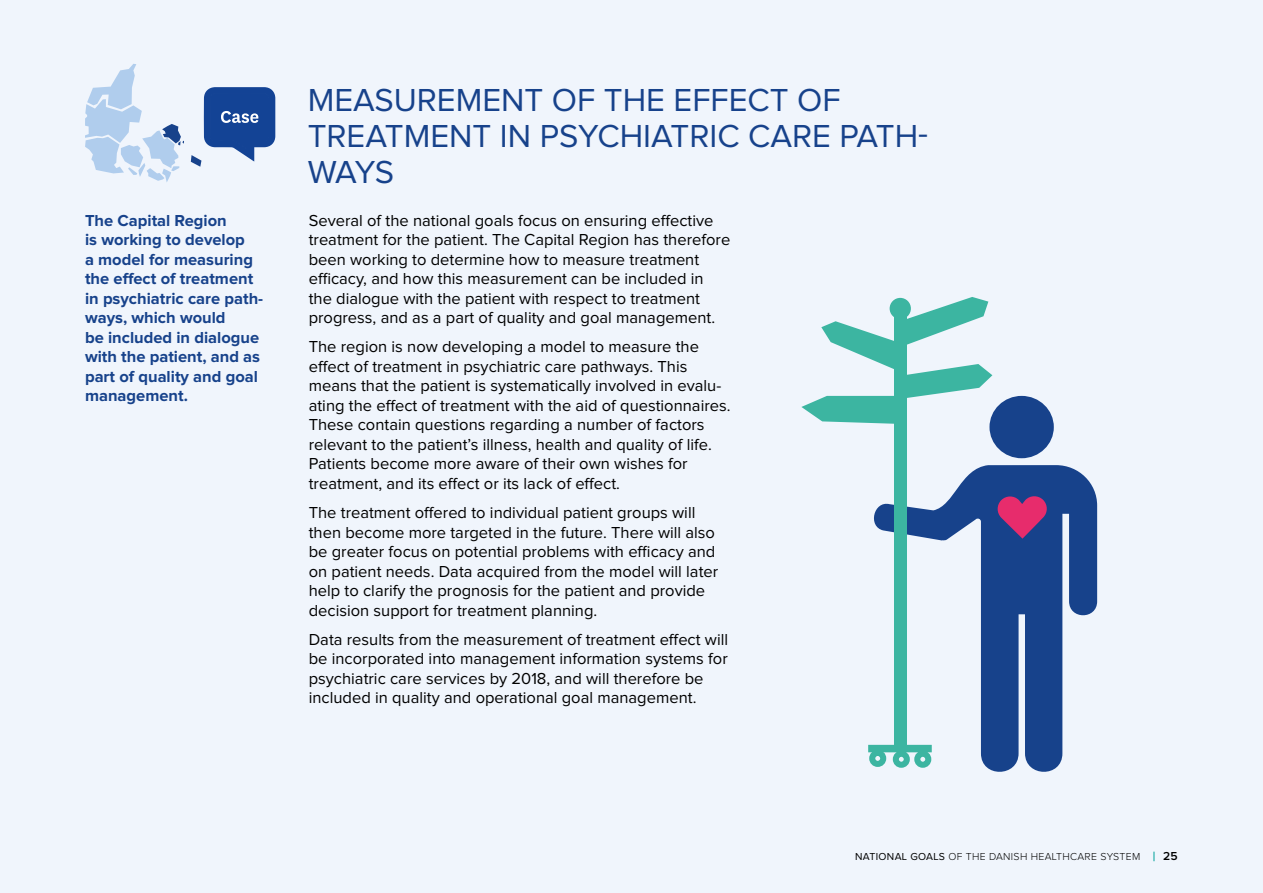
<style>
.page{position:relative;width:1263px;height:893px;background:#f0f5fc}
.page>*{position:absolute;margin:0;border:0;box-sizing:border-box;transform-origin:0 0}
.t1{font:33px/36px "Proxima Nova";color:#17428b}
.t2{font:16.5px/19.5px "Proxima Nova";color:#000}
.t3{font:700 16.5px/19.5px "Proxima Nova";color:#17428b}
.t4{font:600 12px "Proxima Nova";color:#000}
.t5{font:300 10.5px "Proxima Nova";letter-spacing:.03em;color:#000}
.s1{font-family:"Proxima Nova Regular 2";font-weight:400}
</style>
<div class="page">
<svg style="left:85px;top:64px;width:99px;height:118px"></svg>
<svg style="left:191px;top:87px;width:84px;height:80px"></svg>
<svg style="left:801px;top:297px;width:191px;height:127px"></svg>
<div style="left:989px;top:396px;width:65px;height:62px;background:#17428b;border-radius:50%"></div>
<svg style="left:868px;top:465px;width:229px;height:307px"></svg>
<div style="left:894px;top:310px;width:13px;height:441px;background:#3cb5a1"></div>
<div style="left:869px;top:750px;width:17px;height:17px;border:6px solid #3cb5a1;border-radius:50%"></div>
<div style="left:914px;top:751px;width:17px;height:17px;border:6px solid #3cb5a1;border-radius:50%"></div>
<div style="left:893px;top:751px;width:17px;height:17px;border:6px solid #3cb5a1;border-radius:50%"></div>
<div style="left:868px;top:745px;width:64px;height:7px;background:#3cb5a1"></div>
<svg style="left:996px;top:495px;width:52px;height:44px;background:#903578"></svg>
<h2 class="t1" style="left:308px;top:84px;width:620px">MEASUREMENT OF THE EFFECT OF<br>TREATMENT IN PSYCHIATRIC CARE PATH-<br>WAYS</h2>
<p class="t3" style="left:85px;top:211px;width:179px">The Capital Region<br>is working to develop<br>a model for measuring the effect of treatment in psychiatric care path&shy;ways, which would<br>be included in dialogue with the patient, and as part of quality and goal management.</p>
<p class="t2" style="left:309px;top:211px;width:423px">Several of the national goals focus on ensuring effective treatment for the patient. The Capital Region has therefore been working to determine how to measure treatment efficacy, and how this measurement can be included in the dialogue with the patient with respect to treatment progress, and as a part of quality and goal management.</p>
<p class="t2" style="left:309px;top:338px;width:423px">The region is now developing a model to measure the effect of treatment in psychiatric care pathways. This means that the patient is systematically involved in evalu&shy;ating the effect of treatment with the aid of questionnaires.<br>These contain questions regarding a number of factors relevant to the patient’s illness, health and quality of life.<br>Patients become more aware of their own wishes for treatment, and its effect or its lack of effect.</p>
<p class="t2" style="left:309px;top:504px;width:411px">The treatment offered to individual patient groups will then become more targeted in the future. There will also be greater focus on potential problems with efficacy and on patient needs. Data acquired from the model will later help to clarify the prognosis for the patient and provide decision support for treatment planning.</p>
<p class="t2" style="left:309px;top:630px;width:421px">Data results from the measurement of treatment effect will be incorporated into management information systems for psychiatric care services by 2018, and will therefore be included in quality and operational goal management.</p>
<p class="t5" style="left:855px;top:852px;width:287px"><span class="s1">NATIONAL GOALS</span> OF THE DANISH HEALTHCARE SYSTEM</p>
<p class="t4" style="left:1163px;top:850px;width:16px">25</p>
</div>
